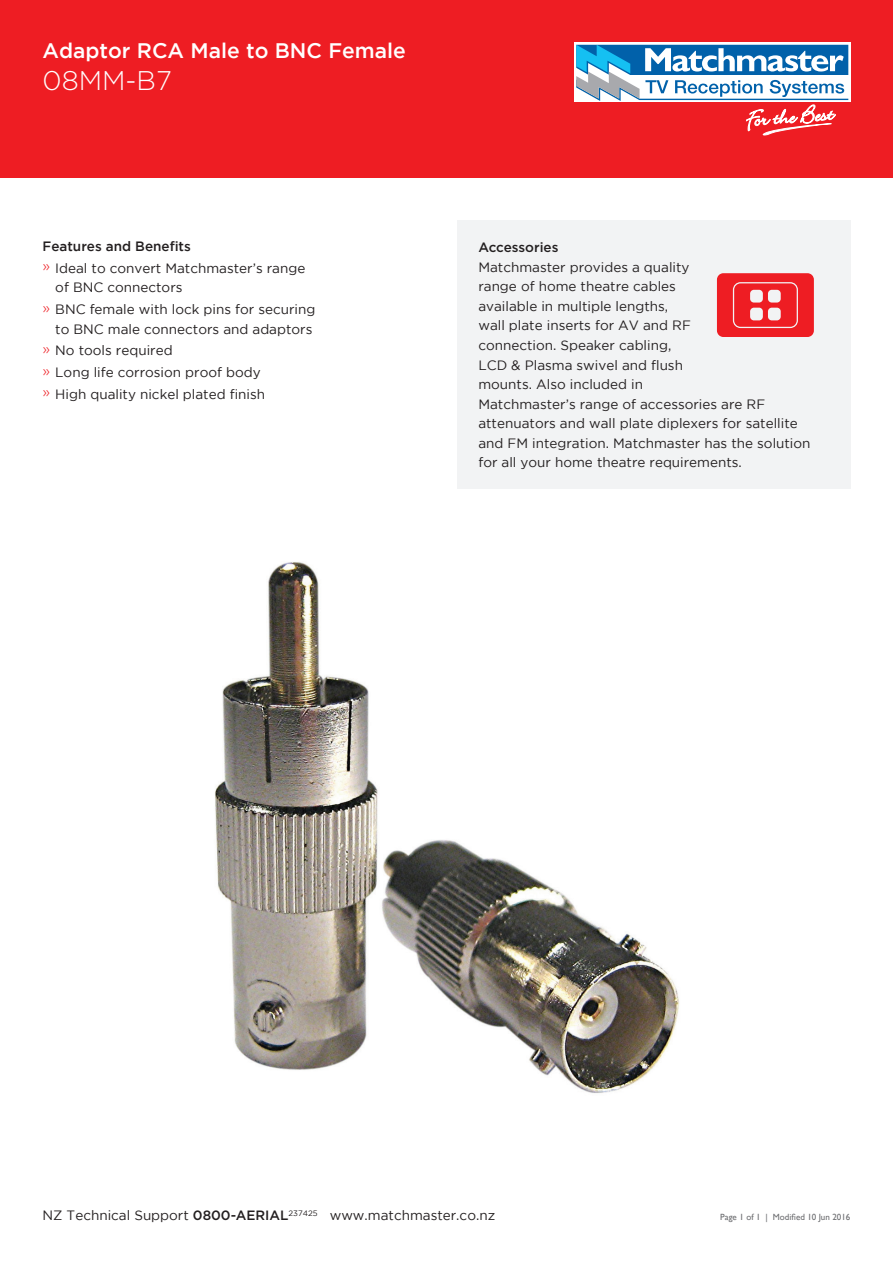
<style>
.page{position:relative;width:893px;height:1263px;background:#fff}
.page>*{position:absolute;margin:0;border:0;box-sizing:border-box;transform-origin:0 0}
.Header_3__Red_Left{font:300 27px "Gotham";color:#fff}
.Header_5__Black{font:500 21px "Gotham";color:#fff}
.Body__Bullets{font:13.5px/19.5px "Gotham";color:#231f20}
.Header_6{font:500 13.5px "Gotham";color:#231f20}
.t1{font:9px "Gill Sans";color:#6c6d70}
.s1{font-weight:300;font-size:15px;color:#ee1d23}
.s2{font-weight:500}
</style>
<div class="page">
<div style="left:0;top:0;width:893px;height:178px;background:#ee1d23"></div>
<svg style="left:574px;top:43px;width:276px;height:59px"></svg>
<svg style="left:576px;top:45px;width:272px;height:90px"></svg>
<div style="left:457px;top:220px;width:393px;height:269px;background:#f2f3f4"></div>
<svg style="left:717px;top:273px;width:97px;height:64px"></svg>
<img style="left:215px;top:562px;width:464px;height:531px">
<p class="Header_5__Black" style="left:43px;top:38px;width:365px">Adaptor RCA Male to BNC Female</p>
<p class="Header_3__Red_Left" style="left:43px;top:64px;width:131px">08MM-B7</p>
<p class="Header_6" style="left:43px;top:239px;width:150px">Features and Benefits</p>
<p class="Body__Bullets" style="left:55px;top:258px;width:252px;text-indent:-13px"><span class="s1">»</span> Ideal to convert Matchmaster’s range of BNC connectors</p>
<p class="Body__Bullets" style="left:43px;top:299px;width:274px;text-align:right"><span class="s1">»</span> BNC female with lock pins for securing to BNC male connectors and adaptors</p>
<p class="Body__Bullets" style="left:43px;top:341px;width:132px"><span class="s1">»</span> No tools required</p>
<p class="Body__Bullets" style="left:43px;top:362px;width:220px"><span class="s1">»</span> Long life corrosion proof body</p>
<p class="Body__Bullets" style="left:43px;top:384px;width:224px"><span class="s1">»</span> High quality nickel plated finish</p>
<p class="Body__Bullets" style="left:478px;top:237px;width:334px"><span class="s2">Accessories<br></span>Matchmaster provides a quality<br>range of home theatre cables<br>available in multiple lengths,<br>wall plate inserts for AV and RF<br>connection. Speaker cabling,<br>LCD &amp; Plasma swivel and flush<br>mounts. Also included in<br>Matchmaster’s range of accessories are RF attenuators and wall plate diplexers for satellite and FM integration. Matchmaster has the solution for all your home theatre requirements.</p>
<p class="Body__Bullets" style="left:43px;top:1206px;width:454px">NZ Technical Support <span class="s2">0800-AERIAL</span><sup>237425</sup> www.matchmaster.co.nz</p>
<p class="t1" style="left:720px;top:1212px;width:132px">Page 1 of 1 | Modified 10 Jun 2016</p>
</div>
